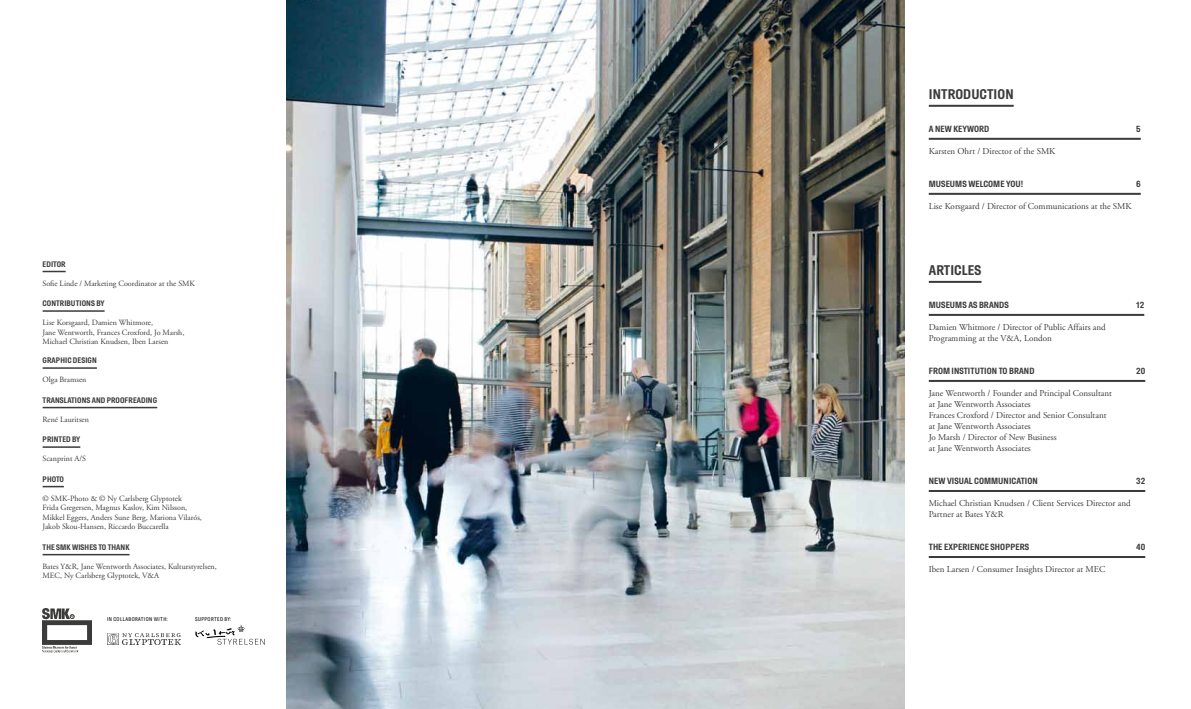
<style>
.page{position:relative;width:1191px;height:709px;background:#fff}
.page>*{position:absolute;margin:0;border:0;box-sizing:border-box;transform-origin:0 0}
.t1{font:700 14px "Hill";letter-spacing:.01em;color:#3b3b3a}
.t2{font:9px/11px "Adobe Garamond";color:#3b3b3a}
.t3{font:700 9px "Hill";letter-spacing:.01em;color:#3b3b3a}
.t4{font:8px/9.5px "Adobe Garamond";color:#3b3b3a}
.t5{font:700 8px "Hill";letter-spacing:.01em;color:#3b3b3a}
.t6{font:5.5px "Hill";letter-spacing:.07em;color:#000}
</style>
<div class="page">
<img style="left:286px;top:0;width:618px;height:709px">
<img style="left:108px;top:633px;width:72px;height:11px">
<img style="left:43px;top:608px;width:48px;height:44px">
<hr style="left:928px;top:105px;width:85px;height:2px;background:#3b3b3a">
<hr style="left:928px;top:138px;width:212px;height:2px;background:#3b3b3a">
<hr style="left:928px;top:193px;width:212px;height:2px;background:#3b3b3a">
<hr style="left:928px;top:281px;width:53px;height:2px;background:#3b3b3a">
<hr style="left:928px;top:314px;width:216px;height:2px;background:#3b3b3a">
<hr style="left:928px;top:380px;width:217px;height:2px;background:#3b3b3a">
<hr style="left:928px;top:490px;width:217px;height:2px;background:#3b3b3a">
<hr style="left:928px;top:556px;width:217px;height:2px;background:#3b3b3a">
<svg style="left:43px;top:271px;width:23px;height:1px"></svg>
<hr style="left:43px;top:310px;width:62px;height:2px;background:#3b3b3a">
<hr style="left:43px;top:367px;width:54px;height:2px;background:#3b3b3a">
<hr style="left:43px;top:407px;width:114px;height:1px;background:#3b3b3a">
<hr style="left:43px;top:446px;width:37px;height:2px;background:#3b3b3a">
<svg style="left:43px;top:486px;width:21px;height:1px"></svg>
<hr style="left:43px;top:554px;width:87px;height:1px;background:#3b3b3a">
<svg style="left:195px;top:625px;width:70px;height:19px"></svg>
<p class="t5" style="left:43px;top:259px;width:25px">EDITOR</p>
<p class="t4" style="left:43px;top:278px;width:154px">Sofie Linde / Marketing Coordinator at the SMK</p>
<p class="t5" style="left:43px;top:298px;width:63px">CONTRIBUTIONS BY</p>
<p class="t4" style="left:43px;top:318px;width:143px">Lise Korsgaard, Damien Whitmore,<br>Jane Wentworth, Frances Croxford, Jo Marsh,<br>Michael Christian Knudsen, Iben Larsen</p>
<p class="t5" style="left:43px;top:355px;width:56px">GRAPHIC DESIGN</p>
<p class="t4" style="left:43px;top:375px;width:45px">Olga Bramsen</p>
<p class="t5" style="left:43px;top:395px;width:115px">TRANSLATIONS AND PROOFREADING</p>
<p class="t4" style="left:43px;top:414px;width:48px">René Lauritsen</p>
<p class="t5" style="left:43px;top:434px;width:39px">PRINTED BY</p>
<p class="t4" style="left:43px;top:454px;width:45px">Scanprint A/S</p>
<p class="t5" style="left:43px;top:474px;width:23px">PHOTO</p>
<p class="t4" style="left:43px;top:493px;width:161px">© SMK-Photo &amp; © Ny Carlsberg Glyptotek<br>Frida Gregersen, Magnus Kaslov, Kim Nilsson, Mikkel Eggers, Anders Sune Berg, Mariona Vilarós, Jakob Skou-Hansen, Riccardo Buccarella</p>
<p class="t5" style="left:43px;top:542px;width:35px">THE SMKWISHES</p>
<p class="t5" style="left:98px;top:542px;width:28px">TO THANK</p>
<p class="t4" style="left:43px;top:561px;width:176px">Bates Y&amp;R, Jane Wentworth Associates, Kulturstyrelsen,<br>MEC, Ny Carlsberg Glyptotek, V&amp;A</p>
<p class="t6" style="left:107px;top:615px;width:62px">IN COLLABORATI ON WITH:</p>
<p class="t6" style="left:195px;top:615px;width:38px">SUPPORTED BY:</p>
<h1 class="t1" style="left:928px;top:85px;width:86px">INTRODUCTION</h1>
<p class="t3" style="left:928px;top:123px;width:62px">A NEW KEYWORD</p>
<p class="t3" style="left:1136px;top:123px;width:6px">5</p>
<p class="t2" style="left:928px;top:146px;width:128px">Karsten Ohrt / Director of the SMK</p>
<p class="t3" style="left:928px;top:178px;width:96px">MUSEUMS WELCOME YOU!</p>
<p class="t3" style="left:1136px;top:178px;width:6px">6</p>
<p class="t2" style="left:928px;top:201px;width:204px">Lise Korsgaard / Director of Communications at the SMK</p>
<h1 class="t1" style="left:928px;top:261px;width:15px">ARTICLES</h1>
<p class="t3" style="left:928px;top:299px;width:82px">MUSEUMS AS BRANDS</p>
<p class="t3" style="left:1136px;top:299px;width:10px">12</p>
<p class="t2" style="left:928px;top:322px;width:179px">Damien Whitmore / Director of Public Affairs and<br>Programming at the V&amp;A, London</p>
<p class="t3" style="left:928px;top:365px;width:107px">FROM INSTITUTION TO BRAND</p>
<p class="t3" style="left:1136px;top:365px;width:10px">20</p>
<p class="t2" style="left:928px;top:388px;width:185px">Jane Wentworth / Founder and Principal Consultant at Jane Wentworth Associates<br>Frances Croxford / Director and Senior Consultant at Jane Wentworth Associates<br>Jo Marsh / Director of New Business<br>at Jane Wentworth Associates</p>
<p class="t3" style="left:928px;top:475px;width:110px">NEW VISUAL COMMUNICATION</p>
<p class="t3" style="left:1136px;top:475px;width:10px">32</p>
<p class="t2" style="left:928px;top:498px;width:203px">Michael Christian Knudsen / Client Services Director and<br>Partner at Bates Y&amp;R</p>
<p class="t3" style="left:928px;top:541px;width:102px">THE EXPERIENCE SHOPPERS</p>
<p class="t3" style="left:1136px;top:541px;width:10px">40</p>
<p class="t2" style="left:928px;top:564px;width:178px">Iben Larsen / Consumer Insights Director at MEC</p>
</div>
